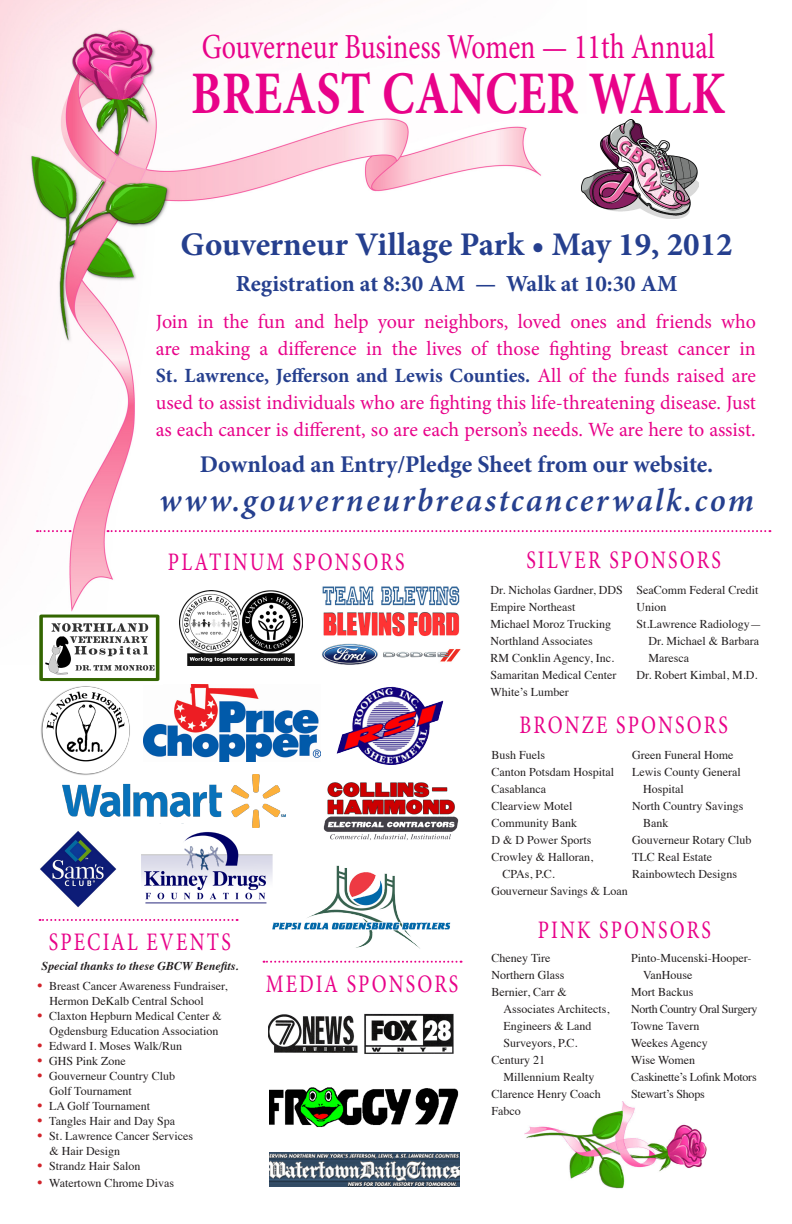
<style>
.page{position:relative;width:792px;height:1224px;background:#fff}
.page>*{position:absolute;margin:0;border:0;box-sizing:border-box;transform-origin:0 0}
.t1{font:700 60.5px "Minion Pro";letter-spacing:.01em;color:#e80289;scale:.79 1}
.t2{font:35.3px "Minion Pro";color:#e80289;scale:.79 1}
.t3{font:italic 600 33px "Minion Pro";letter-spacing:.065em;color:#253f8e}
.t4{font:700 33px "Minion Pro";color:#253f8e}
.t5{font:25.2px "Minion Pro";letter-spacing:.11em;color:#e80289;scale:.79 1}
.t6{font:700 24px "Minion Pro";color:#253f8e}
.t7{font:700 23px "Minion Pro";color:#253f8e}
.t8{font:20.2px/27px "Minion Pro";letter-spacing:-.005em;color:#e80289;text-align:justify}
.t9{font:12px/17px "Times";color:#231f20}
.t10{font:12px "Times";letter-spacing:-.02em;color:#231f20}
.t11{font:italic 700 12px "Times";color:#231f20}
.t12{font:12px "Times";letter-spacing:-.03em;color:#231f20}
.s1{font-weight:700;color:#253f8e}
.s2{font-size:14px;color:#d1232a}
</style>
<div class="page">
<img style="left:272px;top:865px;width:179px;height:84px">
<img style="left:0;top:0;width:667px;height:612px">
<img style="left:524px;top:1102px;width:183px;height:87px">
<img style="left:582px;top:119px;width:116px;height:99px">
<img style="left:268px;top:1013px;width:186px;height:41px">
<img style="left:270px;top:1087px;width:189px;height:40px">
<img style="left:141px;top:832px;width:137px;height:77px">
<img style="left:144px;top:684px;width:176px;height:77px">
<img style="left:39px;top:614px;width:123px;height:71px">
<img style="left:63px;top:774px;width:223px;height:54px">
<img style="left:270px;top:1152px;width:189px;height:34px">
<img style="left:321px;top:585px;width:140px;height:80px">
<img style="left:323px;top:782px;width:136px;height:58px">
<svg style="left:108px;top:530px;width:662px;height:2px"></svg>
<svg style="left:37px;top:530px;width:34px;height:2px"></svg>
<img style="left:179px;top:590px;width:124px;height:76px">
<img style="left:40px;top:831px;width:77px;height:77px">
<img style="left:336px;top:687px;width:108px;height:78px">
<img style="left:41px;top:686px;width:91px;height:92px">
<svg style="left:40px;top:919px;width:198px;height:2px"></svg>
<svg style="left:264px;top:961px;width:198px;height:2px"></svg>
<p class="t2" style="left:202px;top:23px;width:651px">Gouverneur Business Women — 11th Annual</p>
<p class="t1" style="left:191px;top:51px;width:678px">BREAST CANCER WALK</p>
<p class="t4" style="left:181px;top:222px;width:554px">Gouverneur Village Park • May 19, 2012</p>
<p class="t7" style="left:236px;top:268px;width:443px">Registration at 8:30 AM — Walk at 10:30 AM</p>
<p class="t8" style="left:156px;top:308px;width:602px">Join in the fun and help your neighbors, loved ones and friends who are making a difference in the lives of those fighting breast cancer in <span class="s1">St. Lawrence, Jefferson and Lewis Counties.</span> All of the funds raised are used to assist individuals who are fighting this life-threatening disease. Just as each cancer is different, so are each person’s needs. We are here to assist.</p>
<p class="t6" style="left:200px;top:447px;width:515px">Download an Entry/Pledge Sheet from our website.</p>
<p class="t3" style="left:159px;top:477px;width:596px">www.gouverneurbreastcancerwalk.com</p>
<p class="t5" style="left:168px;top:545px;width:301px">PLATINUM SPONSORS</p>
<p class="t5" style="left:527px;top:543px;width:248px">SILVER SPONSORS</p>
<p class="t9" style="left:490px;top:580px;width:134px">Dr. Nicholas Gardner, DDS</p>
<p class="t9" style="left:490px;top:597px;width:86px">Empire Northeast</p>
<p class="t9" style="left:490px;top:614px;width:122px">Michael Moroz Trucking</p>
<p class="t9" style="left:490px;top:631px;width:104px">Northland Associates</p>
<p class="t9" style="left:490px;top:648px;width:125px">RM Conklin Agency, Inc.</p>
<p class="t9" style="left:490px;top:665px;width:127px">Samaritan Medical Center</p>
<p class="t9" style="left:490px;top:682px;width:80px">White’s Lumber</p>
<p class="t9" style="left:636px;top:580px;width:123px">SeaComm Federal Credit<br>Union</p>
<p class="t9" style="left:648px;top:614px;width:115px;text-indent:-12px">St.Lawrence Radiology—<br>Dr. Michael &amp; Barbara<br>Maresca</p>
<p class="t9" style="left:636px;top:665px;width:122px">Dr. Robert Kimbal, M.D.</p>
<p class="t5" style="left:520px;top:708px;width:265px">BRONZE SPONSORS</p>
<p class="t5" style="left:49px;top:926px;width:232px">SPECIAL EVENTS</p>
<p class="t11" style="left:41px;top:954px;width:199px">Special thanks to these GBCW Benefits.</p>
<p class="t9" style="left:49px;top:978px;width:180px;line-height:15px;text-indent:-12px"><span class="s2">•</span> Breast Cancer Awareness Fundraiser,<br>Hermon DeKalb Central School</p>
<p class="t9" style="left:37px;top:1008px;width:186px;line-height:15px;text-align:right"><span class="s2">•</span> Claxton Hepburn Medical Center &amp;<br>Ogdensburg Education Association</p>
<p class="t9" style="left:37px;top:1037px;width:146px"><span class="s2">•</span> Edward I. Moses Walk/Run</p>
<p class="t9" style="left:37px;top:1052px;width:90px"><span class="s2">•</span> GHS Pink Zone</p>
<p class="t9" style="left:49px;top:1068px;width:127px;line-height:15px;text-indent:-12px"><span class="s2">•</span> Gouverneur Country Club<br>Golf Tournament</p>
<p class="t9" style="left:37px;top:1097px;width:114px"><span class="s2">•</span> LA Golf Tournament</p>
<p class="t9" style="left:37px;top:1112px;width:139px"><span class="s2">•</span> Tangles Hair and Day Spa</p>
<p class="t9" style="left:49px;top:1128px;width:145px;line-height:15px;text-indent:-12px"><span class="s2">•</span> St. Lawrence Cancer Services &amp; Hair Design</p>
<p class="t9" style="left:37px;top:1157px;width:105px"><span class="s2">•</span> Strandz Hair Salon</p>
<p class="t9" style="left:37px;top:1174px;width:138px"><span class="s2">•</span> Watertown Chrome Divas</p>
<p class="t5" style="left:266px;top:967px;width:246px">MEDIA SPONSORS</p>
<p class="t9" style="left:492px;top:745px;width:55px">Bush Fuels</p>
<p class="t9" style="left:492px;top:762px;width:124px">Canton Potsdam Hospital</p>
<p class="t9" style="left:492px;top:779px;width:56px">Casablanca</p>
<p class="t9" style="left:492px;top:796px;width:82px">Clearview Motel</p>
<p class="t9" style="left:492px;top:813px;width:87px">Community Bank</p>
<p class="t9" style="left:492px;top:830px;width:101px">D &amp; D Power Sports</p>
<p class="t9" style="left:503px;top:847px;width:92px;text-indent:-11px">Crowley &amp; Halloran,<br>CPAs, P.C.</p>
<p class="t9" style="left:492px;top:881px;width:138px">Gouverneur Savings &amp; Loan</p>
<p class="t9" style="left:632px;top:745px;width:103px">Green Funeral Home</p>
<p class="t9" style="left:643px;top:762px;width:99px;text-indent:-11px">Lewis County General<br>Hospital</p>
<p class="t9" style="left:643px;top:796px;width:102px;text-indent:-11px">North Country Savings<br>Bank</p>
<p class="t9" style="left:632px;top:830px;width:121px">Gouverneur Rotary Club</p>
<p class="t9" style="left:632px;top:847px;width:81px">TLC Real Estate</p>
<p class="t9" style="left:632px;top:864px;width:106px">Rainbowtech Designs</p>
<p class="t5" style="left:538px;top:913px;width:221px">PINK SPONSORS</p>
<p class="t9" style="left:492px;top:949px;width:61px">Cheney Tire</p>
<p class="t9" style="left:492px;top:966px;width:74px">Northern Glass</p>
<p class="t9" style="left:504px;top:983px;width:107px;text-indent:-12px">Bernier, Carr &amp;<br>Associates Architects,<br>Engineers &amp; Land<br>Surveyors, P.C.</p>
<p class="t9" style="left:504px;top:1051px;width:93px;text-indent:-12px">Century 21<br>Millennium Realty</p>
<p class="t9" style="left:492px;top:1085px;width:111px">Clarence Henry Coach</p>
<p class="t9" style="left:492px;top:1102px;width:31px">Fabco</p>
<p class="t9" style="left:643px;top:949px;width:110px;text-indent:-12px">Pinto-Mucenski-Hooper-<br>VanHouse</p>
<p class="t9" style="left:631px;top:983px;width:64px">Mort Backus</p>
<p class="t12" style="left:631px;top:998px;width:128px">North Country Oral Surgery</p>
<p class="t9" style="left:631px;top:1017px;width:70px">Towne Tavern</p>
<p class="t9" style="left:631px;top:1034px;width:78px">Weekes Agency</p>
<p class="t9" style="left:631px;top:1051px;width:65px">Wise Women</p>
<p class="t10" style="left:631px;top:1066px;width:127px">Caskinette’s Lofink Motors</p>
<p class="t10" style="left:631px;top:1083px;width:75px">Stewart’s Shops</p>
</div>
